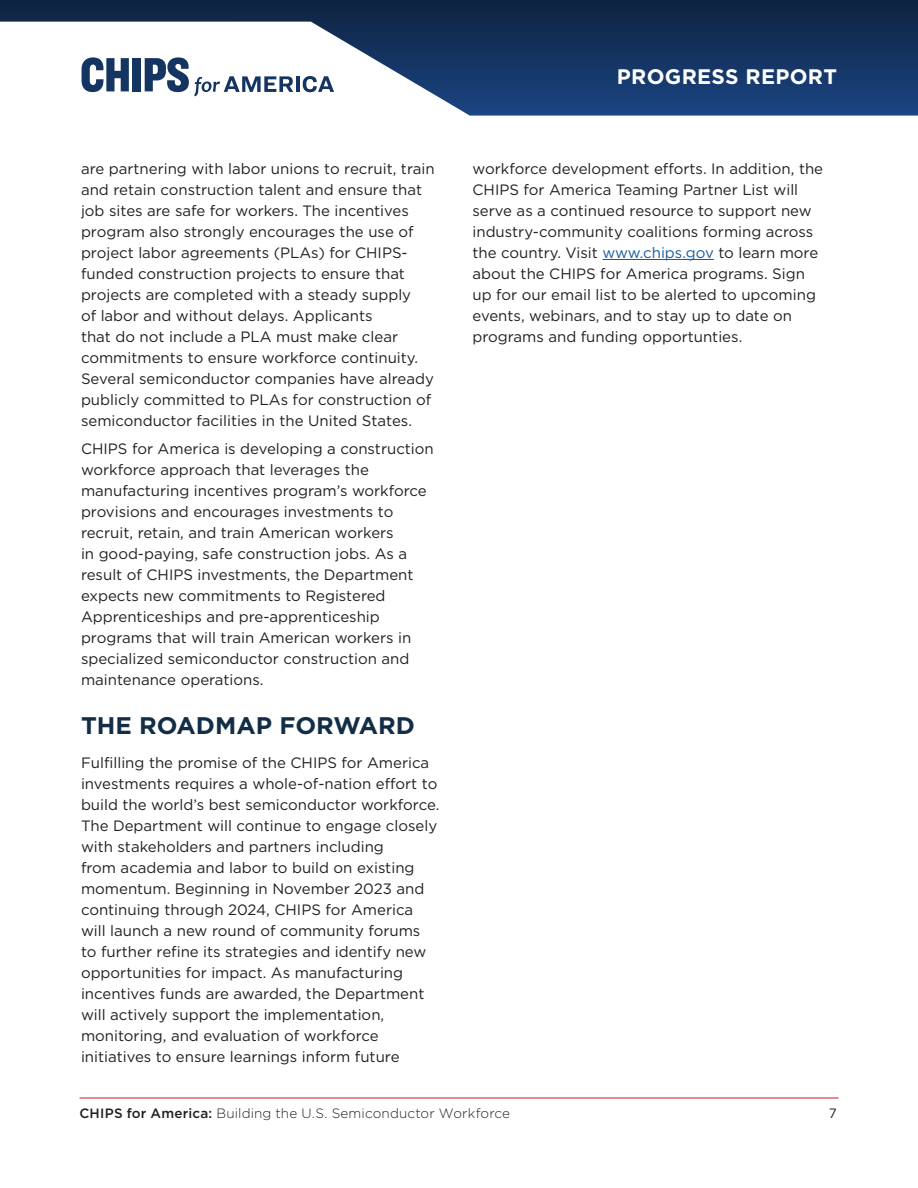
<style>
.page{position:relative;width:918px;height:1188px;background:#fff}
.page>*{position:absolute;margin:0;border:0;box-sizing:border-box;transform-origin:0 0}
.Subheader_1{font:700 24px "Gotham";color:#122d46}
.t1{font:700 21px "Gotham";letter-spacing:.015em;color:#fff}
.Body_Copy{font:15px/21px "Gotham";color:#231f20}
.t2{font:300 13.5px "Gotham";letter-spacing:.01em;color:#231f20}
.t3{font:13.5px "Gotham";color:#231f20}
.s1{color:#175d9e}
.s2{font-weight:500}
</style>
<div class="page">
<hr style="left:80px;top:1098px;width:758px;height:1px;background:#bd2126">
<svg style="left:0;top:0;width:918px;height:116px"></svg>
<hr style="left:602px;top:259px;width:112px;height:1px;background:#175d9e">
<p class="Body_Copy" style="left:81px;top:158px;width:355px">are partnering with labor unions to recruit, train and retain construction talent and ensure that job sites are safe for workers. The incentives program also strongly encourages the use of project labor agreements (PLAs) for CHIPS&shy;funded construction projects to ensure that projects are completed with a steady supply<br>of labor and without delays. Applicants<br>that do not include a PLA must make clear commitments to ensure workforce continuity.<br>Several semiconductor companies have already publicly committed to PLAs for construction of semiconductor facilities in the United States.</p>
<p class="Body_Copy" style="left:81px;top:438px;width:354px">CHIPS for America is developing a construction workforce approach that leverages the manufacturing incentives program’s workforce provisions and encourages investments to recruit, retain, and train American workers<br>in good-paying, safe construction jobs. As a result of CHIPS investments, the Department expects new commitments to Registered Apprenticeships and pre-apprenticeship programs that will train American workers in specialized semiconductor construction and maintenance operations.</p>
<p class="Subheader_1" style="left:81px;top:709px;width:336px">THE ROADMAP FORWARD</p>
<p class="Body_Copy" style="left:81px;top:752px;width:360px">Fulfilling the promise of the CHIPS for America investments requires a whole-of-nation effort to build the world’s best semiconductor workforce.<br>The Department will continue to engage closely with stakeholders and partners including<br>from academia and labor to build on existing momentum. Beginning in November 2023 and continuing through 2024, CHIPS for America will launch a new round of community forums to further refine its strategies and identify new opportunities for impact. As manufacturing incentives funds are awarded, the Department will actively support the implementation, monitoring, and evaluation of workforce initiatives to ensure learnings inform future</p>
<h2 class="t1" style="left:617px;top:62px;width:222px">PROGRESS REPORT</h2>
<p class="Body_Copy" style="left:472px;top:158px;width:352px">workforce development efforts. In addition, the CHIPS for America Teaming Partner List will serve as a continued resource to support new industry-community coalitions forming across the country. Visit <span class="s1">www.chips.gov</span> to learn more about the CHIPS for America programs. Sign up for our email list to be alerted to upcoming events, webinars, and to stay up to date on programs and funding opportunties.</p>
<p class="t2" style="left:80px;top:1104px;width:432px"><span class="s2">CHIPS for America:</span> Building the U.S. Semiconductor Workforce</p>
<p class="t3" style="left:829px;top:1104px;width:10px">7</p>
</div>
